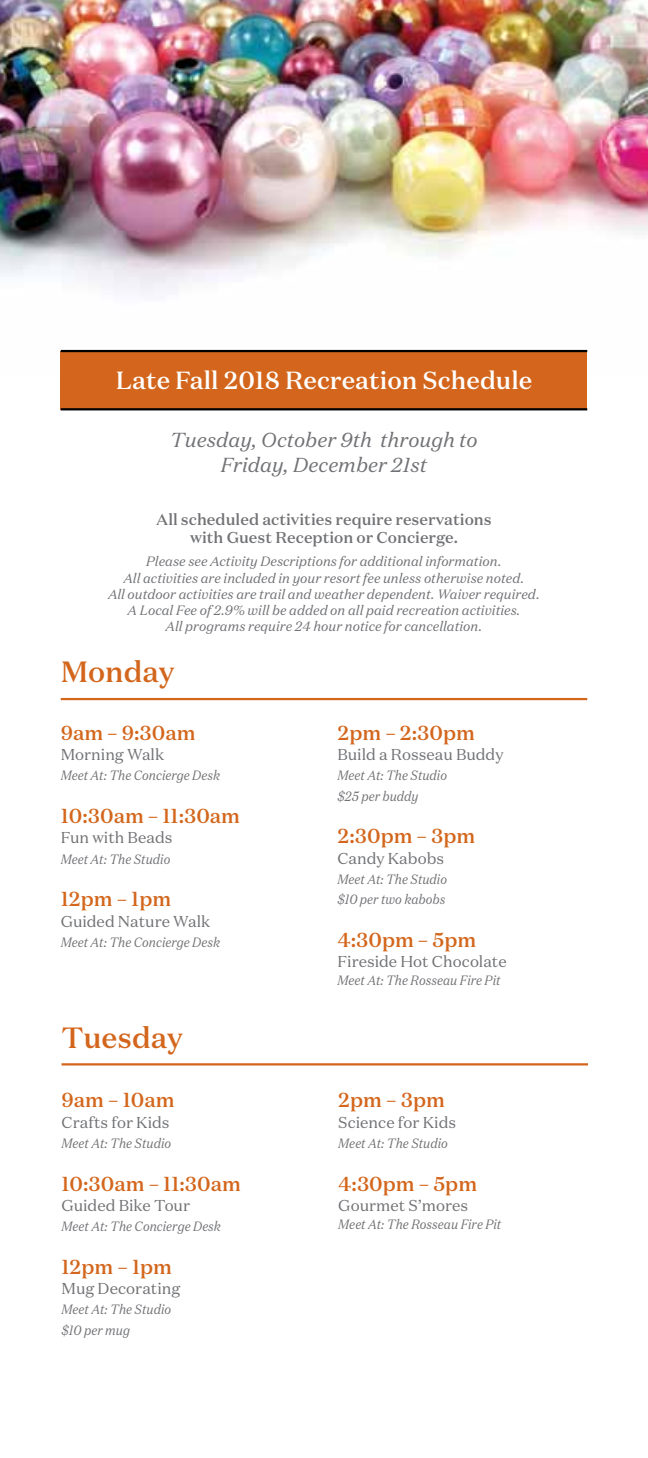
<style>
.page{position:relative;width:648px;height:1458px;background:#fff}
.page>*{position:absolute;margin:0;border:0;box-sizing:border-box;transform-origin:0 0}
.t1{font:500 29.25px "Domaine Text";color:#d3661c}
.t2{font:500 24.75px "Domaine Text";color:#fff}
.t3{font:500 20.25px "Domaine Text";color:#d3661c}
.t4{font:italic 20.25px/24.8px "Domaine Text";color:#717275;text-align:center}
.t5{font:15.75px "Domaine Text";color:#717275}
.t6{font:500 15.75px/18px "Domaine Text";color:#717275;text-align:center}
.t7{font:italic 13.5px/16.2px "Domaine Text";color:#717275;text-align:center}
.t8{font:italic 13.5px/20.2px "Domaine Text";color:#717275;scale:.9 1}
</style>
<div class="page">
<img style="left:0;top:0;width:648px;height:376px">
<hr style="left:61px;top:698px;width:526px;height:2px;background:#d3661c">
<div style="left:61px;top:351px;width:526px;height:58px;background:#d3661c"></div>
<hr style="left:61px;top:350px;width:526px;height:2px;background:#000">
<hr style="left:61px;top:408px;width:526px;height:2px;background:#000">
<hr style="left:62px;top:1063px;width:526px;height:3px;background:#d3661c">
<h2 class="t2" style="left:116px;top:364px;width:418px">Late Fall 2018 Recreation Schedule</h2>
<h3 class="t4" style="left:170px;top:427px;width:309px">Tuesday, October 9th through to<br>Friday, December 21st</h3>
<p class="t6" style="left:156px;top:511px;width:337px">All scheduled activities require reservations with Guest Reception or Concierge.</p>
<p class="t7" style="left:108px;top:553px;width:433px">Please see Activity Descriptions for additional information.<br>All activities are included in your resort fee unless otherwise noted.<br>All outdoor activities are trail and weather dependent. Waiver required.<br>A Local Fee of 2.9% will be added on all paid recreation activities.<br>All programs require 24 hour notice for cancellation.</p>
<h1 class="t1" style="left:61px;top:653px;width:115px">Monday</h1>
<h3 class="t3" style="left:61px;top:720px;width:136px">9am – 9:30am</h3>
<p class="t5" style="left:61px;top:745px;width:105px">Morning Walk</p>
<p class="t8" style="left:61px;top:765px;width:179px">Meet At: The Concierge Desk</p>
<h3 class="t3" style="left:61px;top:803px;width:181px">10:30am – 11:30am</h3>
<p class="t5" style="left:61px;top:828px;width:113px">Fun with Beads</p>
<p class="t8" style="left:61px;top:849px;width:123px">Meet At: The Studio</p>
<h3 class="t3" style="left:61px;top:886px;width:112px">12pm – 1pm</h3>
<p class="t5" style="left:61px;top:911px;width:151px">Guided Nature Walk</p>
<p class="t8" style="left:61px;top:932px;width:179px">Meet At: The Concierge Desk</p>
<h1 class="t1" style="left:62px;top:1018px;width:123px">Tuesday</h1>
<h3 class="t3" style="left:62px;top:1087px;width:114px">9am – 10am</h3>
<p class="t5" style="left:62px;top:1112px;width:110px">Crafts for Kids</p>
<p class="t8" style="left:62px;top:1133px;width:123px">Meet At: The Studio</p>
<h3 class="t3" style="left:62px;top:1170px;width:181px">10:30am – 11:30am</h3>
<p class="t5" style="left:62px;top:1195px;width:130px">Guided Bike Tour</p>
<p class="t8" style="left:62px;top:1216px;width:179px">Meet At: The Concierge Desk</p>
<h3 class="t3" style="left:62px;top:1254px;width:112px">12pm – 1pm</h3>
<p class="t5" style="left:62px;top:1279px;width:120px">Mug Decorating</p>
<p class="t8" style="left:62px;top:1299px;width:123px">Meet At: The Studio $10 per mug</p>
<h3 class="t3" style="left:338px;top:720px;width:139px">2pm – 2:30pm</h3>
<p class="t5" style="left:338px;top:745px;width:167px">Build a Rosseau Buddy</p>
<p class="t8" style="left:338px;top:765px;width:123px">Meet At: The Studio $25 per buddy</p>
<h3 class="t3" style="left:338px;top:823px;width:139px">2:30pm – 3pm</h3>
<p class="t5" style="left:338px;top:848px;width:108px">Candy Kabobs</p>
<p class="t8" style="left:338px;top:869px;width:123px">Meet At: The Studio $10 per two kabobs</p>
<h3 class="t3" style="left:338px;top:927px;width:140px">4:30pm – 5pm</h3>
<p class="t5" style="left:338px;top:952px;width:171px">Fireside Hot Chocolate</p>
<p class="t8" style="left:338px;top:970px;width:183px">Meet At: The Rosseau Fire Pit</p>
<h3 class="t3" style="left:338px;top:1087px;width:108px">2pm – 3pm</h3>
<p class="t5" style="left:338px;top:1112px;width:119px">Science for Kids</p>
<p class="t8" style="left:338px;top:1133px;width:123px">Meet At: The Studio</p>
<h3 class="t3" style="left:338px;top:1170px;width:140px">4:30pm – 5pm</h3>
<p class="t5" style="left:338px;top:1195px;width:131px">Gourmet S’mores</p>
<p class="t8" style="left:338px;top:1214px;width:183px">Meet At: The Rosseau Fire Pit</p>
</div>
